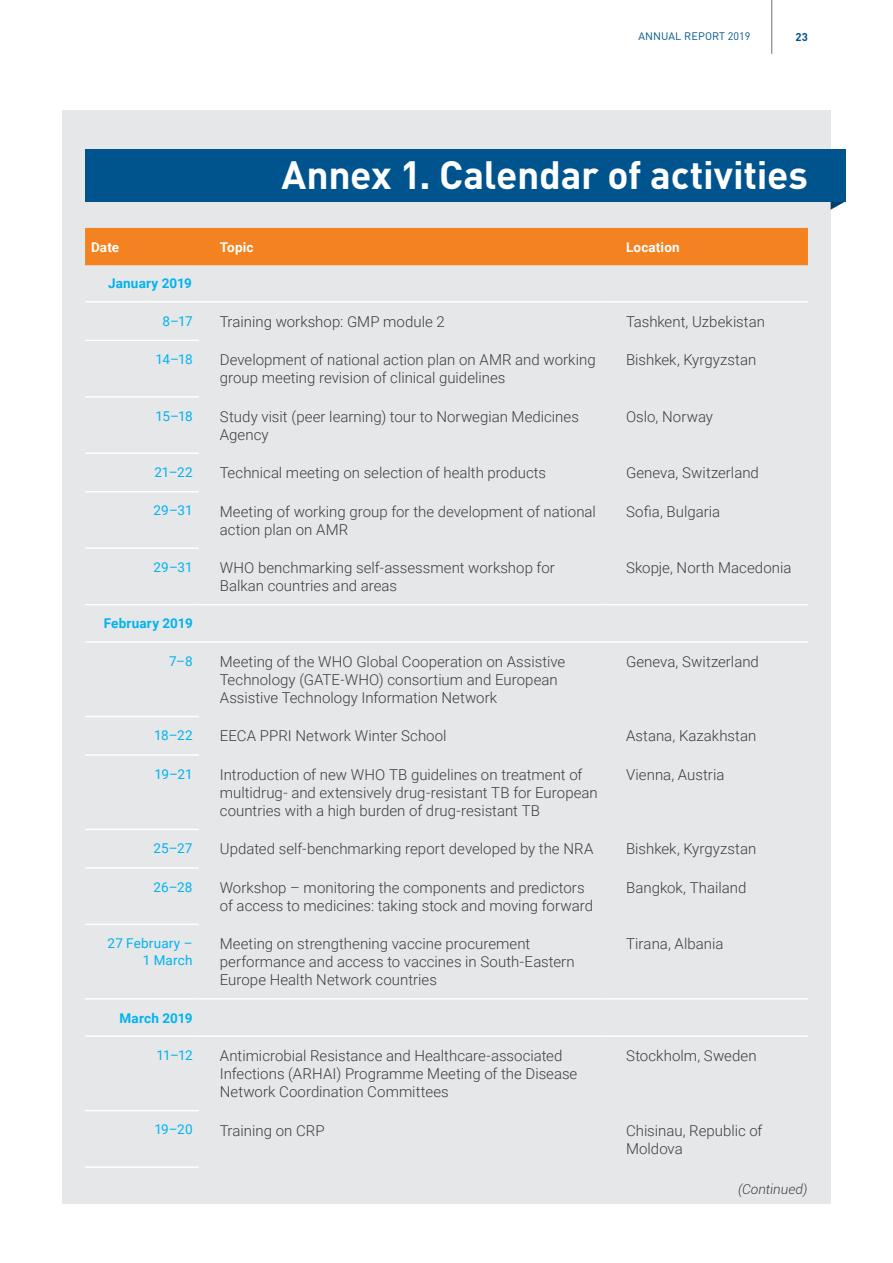
<style>
.page{position:relative;width:893px;height:1263px;background:#fff}
.page>*{position:absolute;margin:0;border:0;box-sizing:border-box;transform-origin:0 0}
.Title_1{font:700 39px "DIN Pro";letter-spacing:-.01em;color:#fff}
.TB_Tx{font:300 15px/18px "Roboto";color:#3e3e3f}
.Blue_Tx{font:13.5px/16.5px "Roboto";letter-spacing:.005em;color:#00b3ef;text-align:right}
.Blue_Tx-2{font:700 13.5px "Roboto";letter-spacing:.015em;color:#00b3ef}
.Table_Header{font:700 13.5px "Roboto";letter-spacing:.01em;color:#fff}
.Table_text{font:italic 300 13.5px "Roboto";letter-spacing:.005em;color:#3e3e3f}
.t1{font:700 11.25px "DIN Pro";color:#00548e}
.t2{font:10.8px "DIN Pro";letter-spacing:.01em;color:#00548e}
</style>
<div class="page">
<hr style="left:771px;top:0;width:1px;height:53px;background:#6c6d70">
<div style="left:62px;top:111px;width:769px;height:1093px;background:#e6e7e9"></div>
<svg style="left:831px;top:201px;width:14px;height:9px"></svg>
<div style="left:85px;top:149px;width:760px;height:52px;background:#00548e"></div>
<div style="left:85px;top:228px;width:723px;height:37px;background:#f58220"></div>
<hr style="left:85px;top:340px;width:114px;height:1px;background:#fff">
<hr style="left:85px;top:396px;width:114px;height:2px;background:#fff">
<hr style="left:85px;top:452px;width:114px;height:2px;background:#fff">
<hr style="left:85px;top:491px;width:114px;height:1px;background:#fff">
<hr style="left:85px;top:547px;width:114px;height:2px;background:#fff">
<hr style="left:85px;top:716px;width:114px;height:1px;background:#fff">
<hr style="left:85px;top:754px;width:114px;height:2px;background:#fff">
<hr style="left:85px;top:829px;width:114px;height:1px;background:#fff">
<hr style="left:85px;top:867px;width:114px;height:2px;background:#fff">
<hr style="left:85px;top:924px;width:114px;height:1px;background:#fff">
<hr style="left:85px;top:1110px;width:114px;height:1px;background:#fff">
<hr style="left:85px;top:1166px;width:114px;height:2px;background:#fff">
<hr style="left:85px;top:301px;width:114px;height:2px;background:#fff">
<hr style="left:199px;top:301px;width:406px;height:2px;background:#fff">
<hr style="left:605px;top:301px;width:203px;height:2px;background:#fff">
<hr style="left:85px;top:604px;width:114px;height:1px;background:#fff">
<hr style="left:199px;top:604px;width:406px;height:1px;background:#fff">
<hr style="left:605px;top:604px;width:203px;height:1px;background:#fff">
<hr style="left:85px;top:641px;width:114px;height:2px;background:#fff">
<hr style="left:199px;top:641px;width:406px;height:2px;background:#fff">
<hr style="left:605px;top:641px;width:203px;height:2px;background:#fff">
<hr style="left:85px;top:998px;width:114px;height:1px;background:#fff">
<hr style="left:199px;top:998px;width:406px;height:1px;background:#fff">
<hr style="left:605px;top:998px;width:203px;height:1px;background:#fff">
<hr style="left:85px;top:1035px;width:114px;height:2px;background:#fff">
<hr style="left:199px;top:1035px;width:406px;height:2px;background:#fff">
<hr style="left:605px;top:1035px;width:203px;height:2px;background:#fff">
<p class="t2" style="left:638px;top:29px;width:114px">ANNUAL REPORT 2019</p>
<p class="t1" style="left:796px;top:27px;width:14px">23</p>
<p class="Title_1" style="left:281px;top:142px;width:528px">Annex 1. Calendar of activities</p>
<p class="Table_Header" style="left:91px;top:237px;width:30px">Date</p>
<p class="Table_Header" style="left:220px;top:237px;width:35px">Topic</p>
<p class="Table_Header" style="left:626px;top:237px;width:55px">Location</p>
<p class="Blue_Tx-2" style="left:108px;top:274px;width:85px">January 2019</p>
<p class="Blue_Tx" style="left:163px;top:312px;width:31px">8–17</p>
<p class="TB_Tx" style="left:220px;top:312px;width:226px">Training workshop: GMP module 2</p>
<p class="TB_Tx" style="left:626px;top:312px;width:140px">Tashkent, Uzbekistan</p>
<p class="Blue_Tx" style="left:155px;top:350px;width:39px">14–18</p>
<p class="TB_Tx" style="left:220px;top:350px;width:377px">Development of national action plan on AMR and working group meeting revision of clinical guidelines</p>
<p class="TB_Tx" style="left:626px;top:350px;width:132px">Bishkek, Kyrgyzstan</p>
<p class="Blue_Tx" style="left:156px;top:407px;width:39px">15–18</p>
<p class="TB_Tx" style="left:220px;top:407px;width:361px">Study visit (peer learning) tour to Norwegian Medicines<br>Agency</p>
<p class="TB_Tx" style="left:626px;top:407px;width:88px">Oslo, Norway</p>
<p class="Blue_Tx" style="left:154px;top:463px;width:40px">21–22</p>
<p class="TB_Tx" style="left:220px;top:463px;width:328px">Technical meeting on selection of health products</p>
<p class="TB_Tx" style="left:626px;top:463px;width:134px">Geneva, Switzerland</p>
<p class="Blue_Tx" style="left:154px;top:502px;width:41px">29–31</p>
<p class="TB_Tx" style="left:220px;top:502px;width:378px">Meeting of working group for the development of national action plan on AMR</p>
<p class="TB_Tx" style="left:626px;top:502px;width:96px">Sofia, Bulgaria</p>
<p class="Blue_Tx" style="left:154px;top:558px;width:41px">29–31</p>
<p class="TB_Tx" style="left:220px;top:558px;width:336px">WHO benchmarking self-assessment workshop for<br>Balkan countries and areas</p>
<p class="TB_Tx" style="left:626px;top:558px;width:167px">Skopje, North Macedonia</p>
<p class="Blue_Tx-2" style="left:104px;top:614px;width:91px">February 2019</p>
<p class="Blue_Tx" style="left:169px;top:652px;width:25px">7–8</p>
<p class="TB_Tx" style="left:220px;top:652px;width:347px">Meeting of the WHO Global Cooperation on Assistive<br>Technology (GATE-WHO) consortium and European<br>Assistive Technology Information Network</p>
<p class="TB_Tx" style="left:626px;top:652px;width:134px">Geneva, Switzerland</p>
<p class="Blue_Tx" style="left:154px;top:727px;width:40px">18–22</p>
<p class="TB_Tx" style="left:220px;top:726px;width:228px">EECA PPRI Network Winter School</p>
<p class="TB_Tx" style="left:626px;top:726px;width:132px">Astana, Kazakhstan</p>
<p class="Blue_Tx" style="left:154px;top:765px;width:40px">19–21</p>
<p class="TB_Tx" style="left:220px;top:765px;width:379px">Introduction of new WHO TB guidelines on treatment of multidrug- and extensively drug-resistant TB for European countries with a high burden of drug-resistant TB</p>
<p class="TB_Tx" style="left:626px;top:765px;width:100px">Vienna, Austria</p>
<p class="Blue_Tx" style="left:154px;top:840px;width:40px">25–27</p>
<p class="TB_Tx" style="left:220px;top:839px;width:375px">Updated self-benchmarking report developed by the NRA</p>
<p class="TB_Tx" style="left:626px;top:839px;width:132px">Bishkek, Kyrgyzstan</p>
<p class="Blue_Tx" style="left:154px;top:878px;width:40px">26–28</p>
<p class="TB_Tx" style="left:220px;top:878px;width:375px">Workshop – monitoring the components and predictors of access to medicines: taking stock and moving forward</p>
<p class="TB_Tx" style="left:626px;top:878px;width:122px">Bangkok, Thailand</p>
<p class="Blue_Tx" style="left:108px;top:934px;width:86px">27 February –<br>1 March</p>
<p class="TB_Tx" style="left:220px;top:934px;width:356px">Meeting on strengthening vaccine procurement performance and access to vaccines in South-Eastern<br>Europe Health Network countries</p>
<p class="TB_Tx" style="left:626px;top:934px;width:99px">Tirana, Albania</p>
<p class="Blue_Tx-2" style="left:120px;top:1008px;width:75px">March 2019</p>
<p class="Blue_Tx" style="left:157px;top:1046px;width:37px">11–12</p>
<p class="TB_Tx" style="left:220px;top:1046px;width:359px">Antimicrobial Resistance and Healthcare-associated<br>Infections (ARHAI) Programme Meeting of the Disease<br>Network Coordination Committees</p>
<p class="TB_Tx" style="left:626px;top:1046px;width:132px">Stockholm, Sweden</p>
<p class="Blue_Tx" style="left:154px;top:1121px;width:40px">19–20</p>
<p class="TB_Tx" style="left:220px;top:1120px;width:106px">Training on CRP</p>
<p class="TB_Tx" style="left:626px;top:1120px;width:138px">Chisinau, Republic of<br>Moldova</p>
<p class="Table_text" style="left:738px;top:1180px;width:71px">(Continued)</p>
</div>
